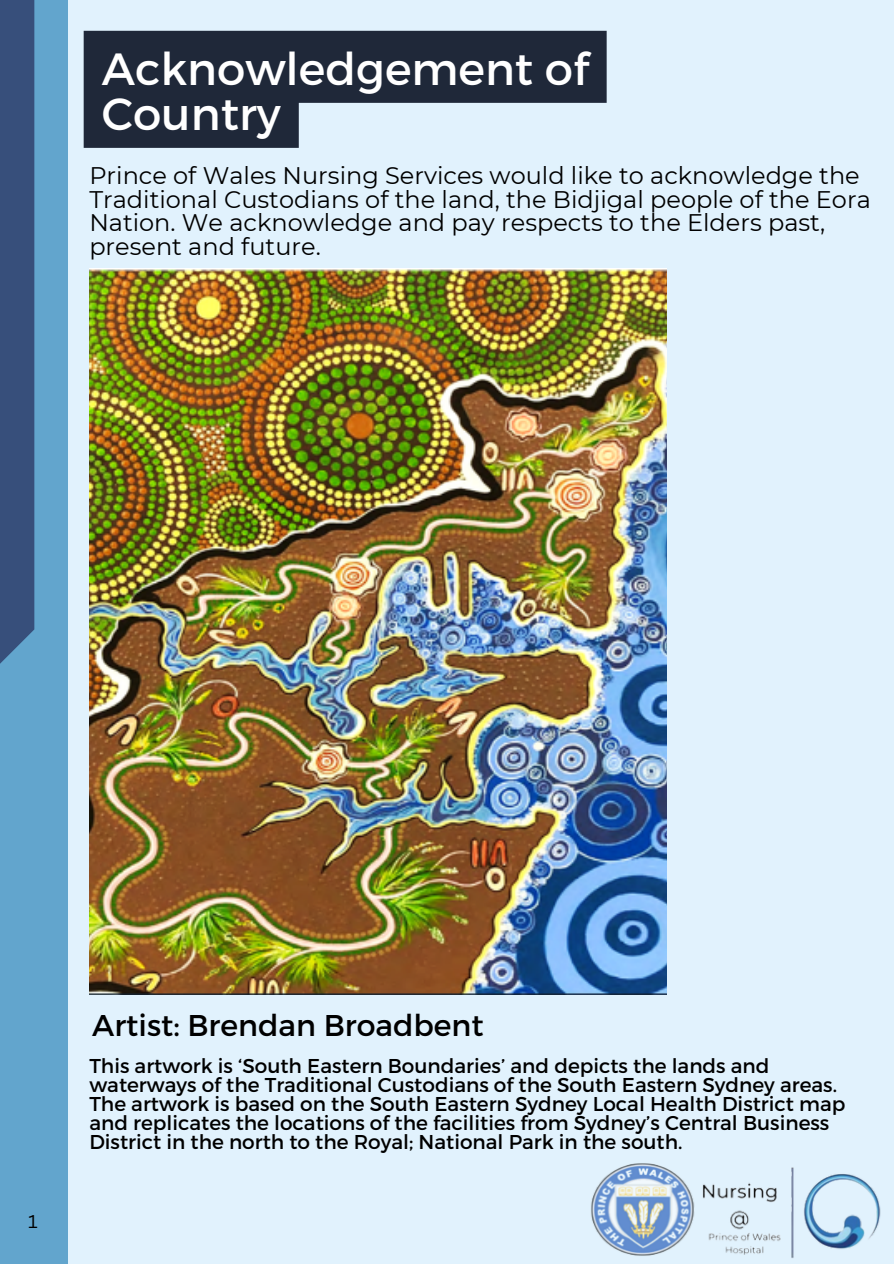
<style>
.page{position:relative;width:894px;height:1264px;background:#fff}
.page>*{position:absolute;margin:0;border:0;box-sizing:border-box;transform-origin:0 0}
.t1{font:45px/45px "Montserrat";color:#fff}
.t2{font:30px "Montserrat";color:#000}
.t3{font:24px/23.7px "Montserrat";color:#000}
.t4{font:19.95px/19.2px "Montserrat";color:#000}
.t5{font:18px "Canva Sans";color:#000}
</style>
<div class="page">
<div style="left:0;top:0;width:893px;height:1263px;background:#e1f2fd"></div>
<div style="left:0;top:0;width:68px;height:1263px;background:#62a5cd"></div>
<div style="left:0;top:0;width:34px;height:696px;background:#374f7b"></div>
<img style="left:591px;top:1163px;width:94px;height:93px">
<img style="left:685px;top:1167px;width:196px;height:91px">
<svg style="left:84px;top:31px;width:522px;height:117px;fill:#1f2839"></svg>
<img style="left:89px;top:269px;width:577px;height:725px">
<h3 class="t1" style="left:102px;top:44px;width:488px">Acknowledgement of<br>Country</h3>
<p class="t3" style="left:89px;top:163px;width:782px">Prince of Wales Nursing Services would like to acknowledge the Traditional Custodians of the land, the Bidjigal people of the Eora Nation. We acknowledge and pay respects to the Elders past, present and future.</p>
<h1 class="t5" style="left:28px;top:1208px;width:11px">1</h1>
<p class="t2" style="left:92px;top:1005px;width:393px">Artist: Brendan Broadbent</p>
<p class="t4" style="left:89px;top:1055px;width:757px">This artwork is ‘South Eastern Boundaries’ and depicts the lands and waterways of the Traditional Custodians of the South Eastern Sydney areas.<br>The artwork is based on the South Eastern Sydney Local Health District map and replicates the locations of the facilities from Sydney’s Central Business District in the north to the Royal; National Park in the south.</p>
</div>
